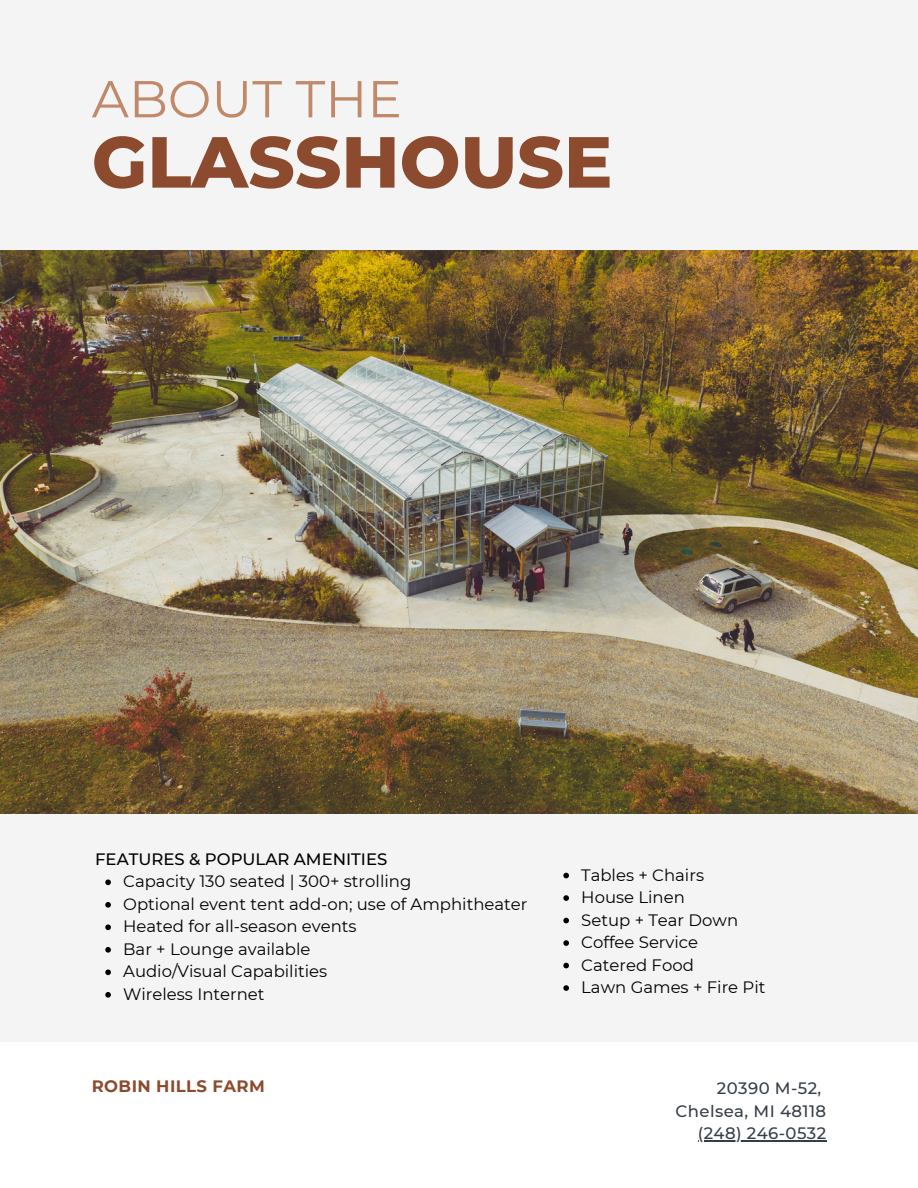
<style>
.page{position:relative;width:918px;height:1188px;background:#fff}
.page>*{position:absolute;margin:0;border:0;box-sizing:border-box;transform-origin:0 0}
.t1{font:800 72.15px "Montserrat";color:#8c4b2f}
.t2{font:51.75px "Montserrat";color:#c0896a}
.t3{font:16.5px "Montserrat";color:#000}
.t4{font:500 16.5px "Montserrat";letter-spacing:.025em;color:#363d48}
.t5{font:500 16.5px "Montserrat";color:#000}
.t6{font:700 16.5px "Montserrat";letter-spacing:.025em;color:#8c4b2f}
</style>
<div class="page">
<img style="left:0;top:250px;width:918px;height:564px">
<div style="left:0;top:0;width:918px;height:250px;background:#f4f4f4"></div>
<div style="left:0;top:814px;width:918px;height:228px;background:#f4f4f4"></div>
<hr style="left:698px;top:1141px;width:129px;height:1px;background:#363d48">
<svg style="left:105px;top:880px;width:6px;height:5px"></svg>
<svg style="left:105px;top:902px;width:6px;height:6px"></svg>
<svg style="left:105px;top:925px;width:6px;height:5px"></svg>
<svg style="left:105px;top:947px;width:6px;height:6px"></svg>
<svg style="left:105px;top:970px;width:6px;height:5px"></svg>
<svg style="left:105px;top:992px;width:6px;height:6px"></svg>
<svg style="left:563px;top:873px;width:6px;height:5px"></svg>
<svg style="left:563px;top:895px;width:6px;height:6px"></svg>
<svg style="left:563px;top:918px;width:6px;height:5px"></svg>
<svg style="left:563px;top:940px;width:6px;height:6px"></svg>
<svg style="left:563px;top:963px;width:6px;height:5px"></svg>
<svg style="left:563px;top:985px;width:6px;height:6px"></svg>
<p class="t2" style="left:92px;top:67px;width:312px">ABOUT THE</p>
<p class="t1" style="left:92px;top:118px;width:522px">GLASSHOUSE</p>
<p class="t5" style="left:95px;top:849px;width:294px">FEATURES &amp; POPULAR AMENITIES</p>
<p class="t3" style="left:123px;top:871px;width:290px">Capacity 130 seated | 300+ strolling</p>
<p class="t3" style="left:123px;top:894px;width:406px">Optional event tent add-on; use of Amphitheater</p>
<p class="t3" style="left:123px;top:916px;width:235px">Heated for all-season events</p>
<p class="t3" style="left:123px;top:939px;width:189px">Bar + Lounge available</p>
<p class="t3" style="left:123px;top:961px;width:206px">Audio/Visual Capabilities</p>
<p class="t3" style="left:123px;top:984px;width:143px">Wireless Internet</p>
<p class="t6" style="left:92px;top:1076px;width:175px">ROBIN HILLS FARM</p>
<p class="t3" style="left:581px;top:865px;width:124px">Tables + Chairs</p>
<p class="t3" style="left:581px;top:887px;width:105px">House Linen</p>
<p class="t3" style="left:581px;top:910px;width:158px">Setup + Tear Down</p>
<p class="t3" style="left:581px;top:932px;width:118px">Coffee Service</p>
<p class="t3" style="left:581px;top:955px;width:114px">Catered Food</p>
<p class="t3" style="left:581px;top:977px;width:186px">Lawn Games + Fire Pit</p>
<p class="t4" style="left:717px;top:1078px;width:106px">20390 M-52,</p>
<p class="t4" style="left:676px;top:1101px;width:152px">Chelsea, MI 48118</p>
<p class="t4" style="left:698px;top:1123px;width:130px">(248) 246-0532</p>
</div>
